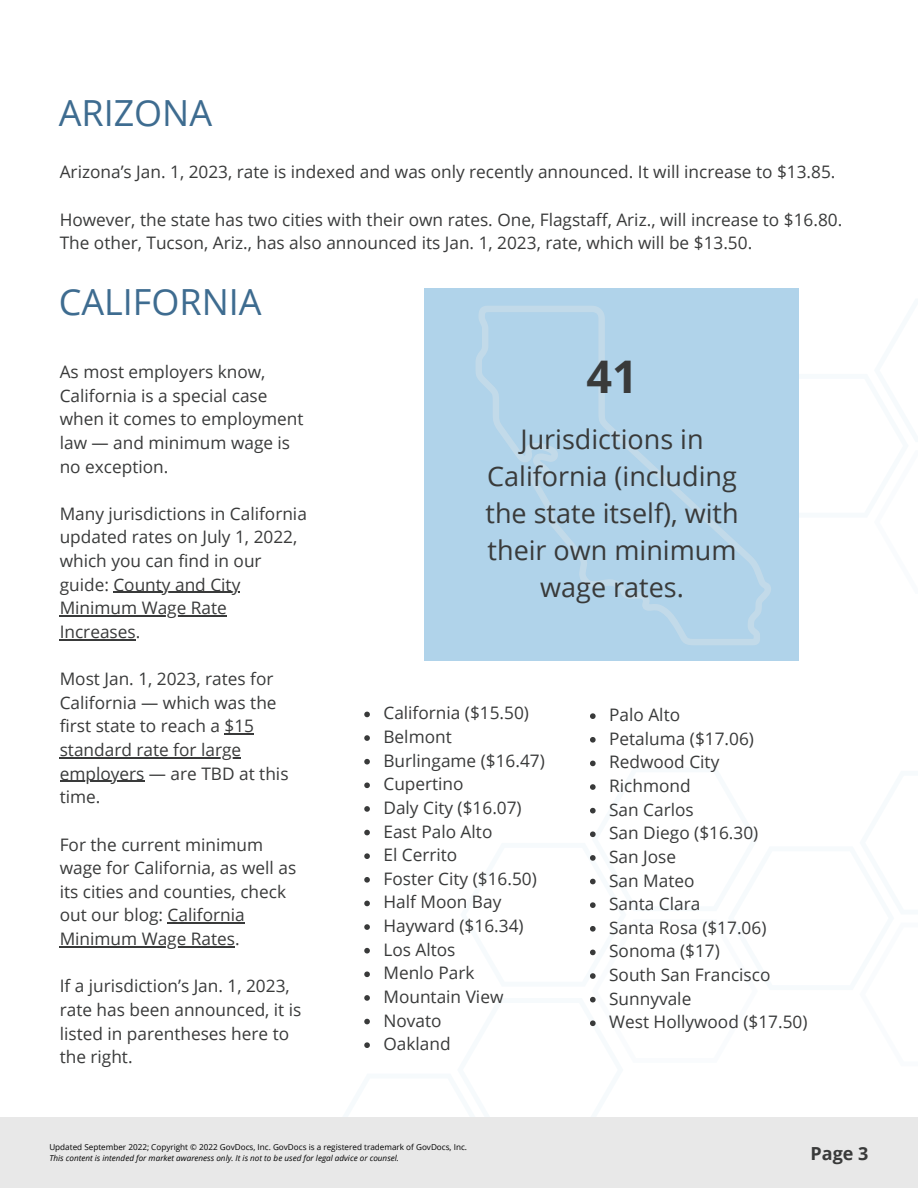
<style>
.page{position:relative;width:918px;height:1188px;background:#fff}
.page>*{position:absolute;margin:0;border:0;box-sizing:border-box;transform-origin:0 0}
.t1{font:700 45px "Open Sans";color:#393a3a}
.t2{font:36px "Open Sans";color:#3e6c90}
.t3{font:27px/37.2px "Open Sans";color:#393a3a;text-align:center}
.t4{font:700 18px "Open Sans";color:#393a3a}
.t5{font:17.25px/23.7px "Open Sans";color:#393a3a}
.t6{font:8.1px "Open Sans";color:#000}
.t7{font:italic 8.1px "Open Sans";color:#000}
</style>
<div class="page">
<div style="left:0;top:1117px;width:918px;height:71px;background:#e8e8e8"></div>
<hr style="left:113px;top:592px;width:127px;height:1px;background:#393a3a">
<hr style="left:60px;top:615px;width:167px;height:2px;background:#393a3a">
<hr style="left:60px;top:639px;width:76px;height:1px;background:#393a3a">
<svg style="left:225px;top:734px;width:29px;height:1px"></svg>
<hr style="left:60px;top:757px;width:181px;height:1px;background:#393a3a">
<hr style="left:60px;top:781px;width:84px;height:1px;background:#393a3a">
<hr style="left:168px;top:923px;width:77px;height:1px;background:#393a3a">
<hr style="left:60px;top:946px;width:175px;height:1px;background:#393a3a">
<div style="left:425px;top:288px;width:374px;height:372px;background:#b0d3ea"></div>
<svg style="left:476px;top:306px;width:295px;height:339px"></svg>
<svg style="left:364px;top:712px;width:6px;height:5px"></svg>
<svg style="left:364px;top:735px;width:6px;height:6px"></svg>
<svg style="left:590px;top:713px;width:6px;height:6px"></svg>
<svg style="left:590px;top:737px;width:6px;height:6px"></svg>
<h2 class="t2" style="left:59px;top:88px;width:155px">ARIZONA</h2>
<p class="t5" style="left:60px;top:160px;width:777px">Arizona’s Jan. 1, 2023, rate is indexed and was only recently announced. It will increase to $13.85.</p>
<p class="t5" style="left:60px;top:207px;width:784px">However, the state has two cities with their own rates. One, Flagstaff, Ariz., will increase to $16.80.<br>The other, Tucson, Ariz., has also announced its Jan. 1, 2023, rate, which will be $13.50.</p>
<h2 class="t2" style="left:59px;top:276px;width:204px">CALIFORNIA</h2>
<p class="t5" style="left:60px;top:359px;width:245px">As most employers know,<br>California is a special case when it comes to employment law — and minimum wage is no exception.</p>
<p class="t5" style="left:60px;top:501px;width:249px">Many jurisdictions in California updated rates on July 1, 2022, which you can find in our guide: County and City<br>Minimum Wage Rate<br>Increases.</p>
<p class="t5" style="left:60px;top:667px;width:230px">Most Jan. 1, 2023, rates for<br>California — which was the first state to reach a $15 standard rate for large employers — are TBD at this time.</p>
<p class="t5" style="left:60px;top:832px;width:238px">For the current minimum wage for California, as well as its cities and counties, check out our blog: California<br>Minimum Wage Rates.</p>
<p class="t5" style="left:60px;top:974px;width:243px">If a jurisdiction’s Jan. 1, 2023, rate has been announced, it is listed in parentheses here to the right.</p>
<h1 class="t1" style="left:587px;top:345px;width:53px">41</h1>
<h3 class="t3" style="left:486px;top:419px;width:255px">Jurisdictions in<br>California (including the state itself), with their own minimum wage rates.</h3>
<p class="t5" style="left:383px;top:701px;width:163px">California ($15.50)<br>Belmont<br>Burlingame ($16.47)<br>Cupertino<br>Daly City ($16.07)<br>East Palo Alto<br>El Cerrito<br>Foster City ($16.50)<br>Half Moon Bay<br>Hayward ($16.34)<br>Los Altos<br>Menlo Park<br>Mountain View<br>Novato<br>Oakland</p>
<p class="t5" style="left:609px;top:703px;width:200px">Palo Alto<br>Petaluma ($17.06)<br>Redwood City<br>Richmond<br>San Carlos<br>San Diego ($16.30)<br>San Jose<br>San Mateo<br>Santa Clara<br>Santa Rosa ($17.06)<br>Sonoma ($17)<br>South San Francisco<br>Sunnyvale<br>West Hollywood ($17.50)</p>
<p class="t6" style="left:49px;top:1141px;width:419px">Updated September 2022; Copyright © 2022 GovDocs, Inc. GovDocs is a registered trademark of GovDocs, Inc.</p>
<p class="t7" style="left:49px;top:1152px;width:351px">This content is intended for market awareness only. It is not to be used for legal advice or counsel.</p>
<p class="t4" style="left:811px;top:1140px;width:59px">Page 3</p>
</div>
